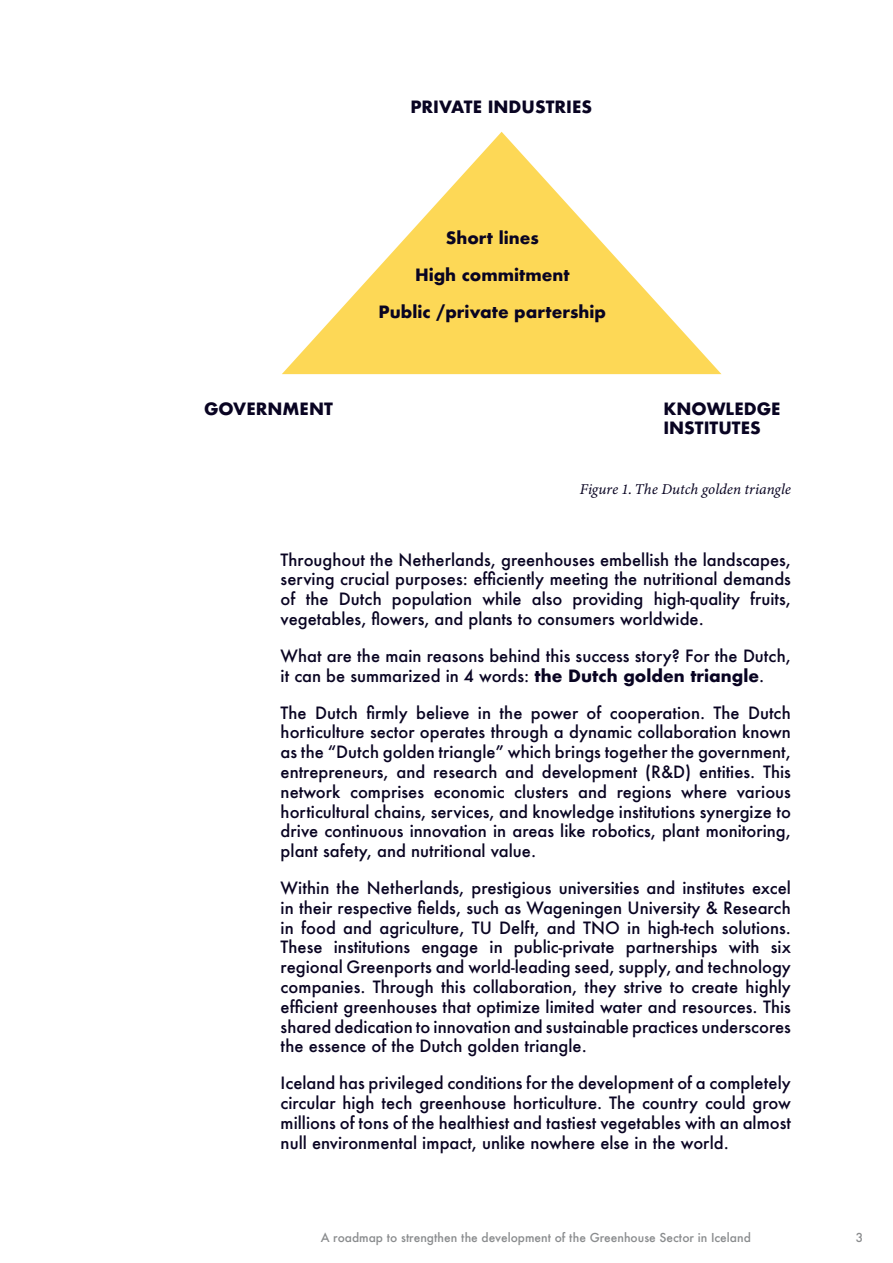
<style>
.page{position:relative;width:893px;height:1263px;background:#fff}
.page>*{position:absolute;margin:0;border:0;box-sizing:border-box;transform-origin:0 0}
.t1{font:500 16.5px/19.8px "Futura";color:#090422;text-align:justify}
.t2{font:700 16.5px/19.8px "Futura";color:#090422}
.t3{font:italic 15px "Minion Variable Concept";color:#090422}
.t4{font:500 12px "Futura";color:#8a8c8e}
.s1{font-weight:700}
</style>
<div class="page">
<svg style="left:282px;top:132px;width:439px;height:242px"></svg>
<p class="t2" style="left:410px;top:97px;width:183px">PRIVATE INDUSTRIES</p>
<p class="t2" style="left:204px;top:398px;width:130px">GOVERNMENT</p>
<p class="t2" style="left:446px;top:228px;width:95px">Short lines</p>
<p class="t2" style="left:415px;top:265px;width:156px">High commitment</p>
<p class="t2" style="left:379px;top:302px;width:229px">Public /private partership</p>
<p class="t2" style="left:663px;top:398px;width:119px">KNOWLEDGE<br>INSTITUTES</p>
<p class="t3" style="left:580px;top:479px;width:212px">Figure 1. The Dutch golden triangle</p>
<p class="t1" style="left:281px;top:549px;width:512px">Throughout the Netherlands, greenhouses embellish the landscapes, serving crucial purposes: efficiently meeting the nutritional demands of the Dutch population while also providing high-quality fruits, vegetables, flowers, and plants to consumers worldwide.</p>
<p class="t1" style="left:281px;top:646px;width:512px">What are the main reasons behind this success story? For the Dutch, it can be summarized in 4 words: <span class="s1">the Dutch golden triangle</span>.</p>
<p class="t1" style="left:281px;top:702px;width:512px">The Dutch firmly believe in the power of cooperation. The Dutch horticulture sector operates through a dynamic collaboration known as the “Dutch golden triangle” which brings together the government, entrepreneurs, and research and development (R&amp;D) entities. This network comprises economic clusters and regions where various horticultural chains, services, and knowledge institutions synergize to drive continuous innovation in areas like robotics, plant monitoring, plant safety, and nutritional value.</p>
<p class="t1" style="left:281px;top:878px;width:512px">Within the Netherlands, prestigious universities and institutes excel in their respective fields, such as Wageningen University &amp; Research in food and agriculture, TU Delft, and TNO in high-tech solutions.<br>These institutions engage in public-private partnerships with six regional Greenports and world-leading seed, supply, and technology companies. Through this collaboration, they strive to create highly efficient greenhouses that optimize limited water and resources. This shared dedication to innovation and sustainable practices underscores the essence of the Dutch golden triangle.</p>
<p class="t1" style="left:281px;top:1073px;width:512px">Iceland has privileged conditions for the development of a completely circular high tech greenhouse horticulture. The country could grow millions of tons of the healthiest and tastiest vegetables with an almost null environmental impact, unlike nowhere else in the world.</p>
<p class="t4" style="left:321px;top:1230px;width:432px">A roadmap to strengthen the development of the Greenhouse Sector in Iceland</p>
<p class="t4" style="left:856px;top:1230px;width:9px">3</p>
</div>
